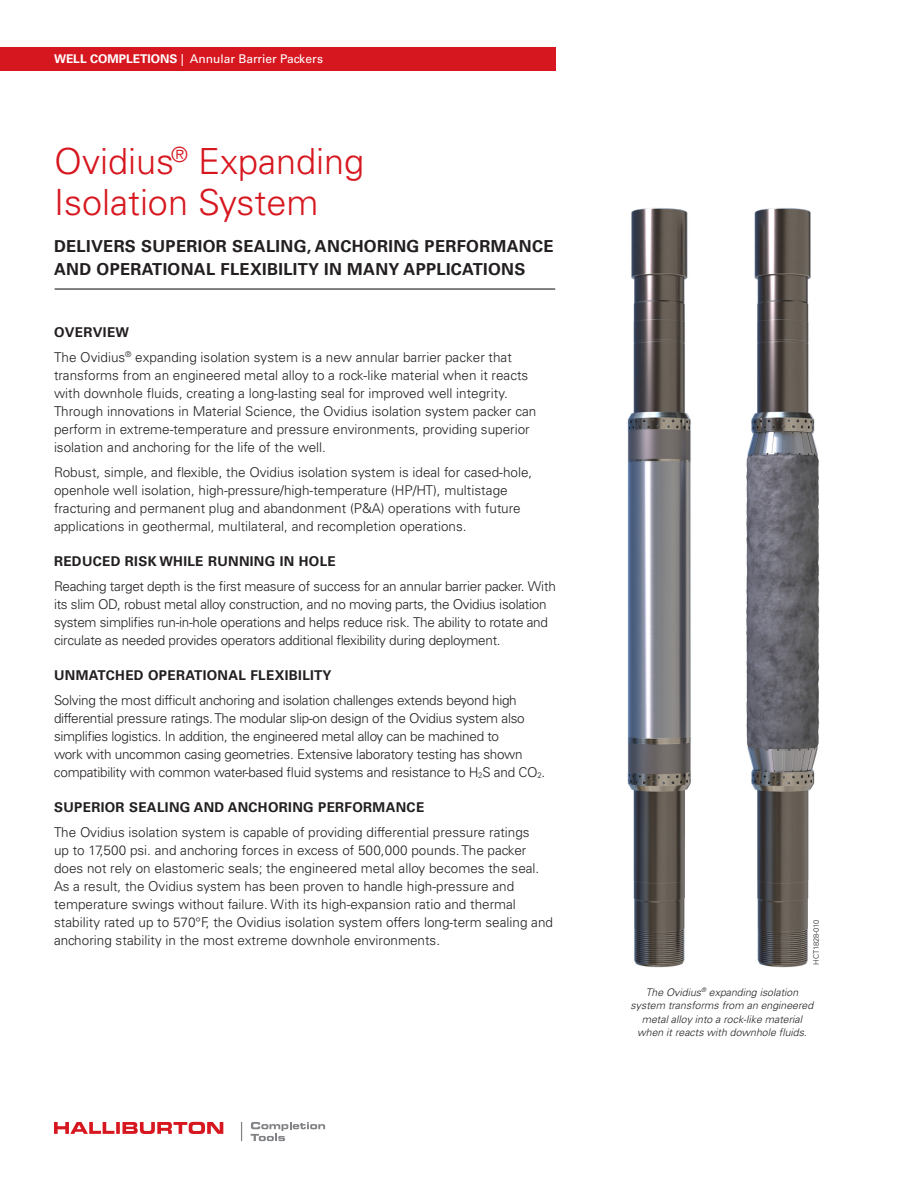
<style>
.page{position:relative;width:918px;height:1188px;background:#fff}
.page>*{position:absolute;margin:0;border:0;box-sizing:border-box;transform-origin:0 0}
.Subhead{font:300 36px/40.5px "Univers LT Std";color:#d7171f}
.Subhead-2{font:700 16.5px/22.5px "Univers LT Std";letter-spacing:.02em;color:#231f20}
.Subhead-3{font:300 13.5px/18px "Univers LT Std";color:#231f20}
.Subhead-4{font:300 13.5px/18px "Univers LT Std";letter-spacing:-.02em;color:#231f20}
.t1{font:12px "Univers LT Std";color:#fff}
.t2{font:700 12px "Univers LT Std";color:#fff}
.t3{font:italic 300 10.5px/13.5px "Univers LT Std";color:#231f20;text-align:center}
.t4{font:300 7.5px "Univers LT Std";color:#231f20}
.s1{font-weight:700}
</style>
<div class="page">
<hr style="left:55px;top:288px;width:500px;height:2px;background:#231f20">
<img style="left:627px;top:207px;width:193px;height:761px">
<div style="left:0;top:47px;width:555px;height:23px;background:#d7171f"></div>
<svg style="left:54px;top:1122px;width:169px;height:12px"></svg>
<svg style="left:251px;top:1122px;width:74px;height:19px"></svg>
<svg style="left:241px;top:1122px;width:1px;height:19px"></svg>
<p class="t1" style="left:54px;top:51px;width:313px"><span class="s1">WELL COMPLETIONS</span>| Level 2 Capability (if applicable)</p>
<p class="t1" style="left:181px;top:51px;width:144px">| Annular Barrier Packers</p>
<p class="t2" style="left:54px;top:51px;width:119px">LEVEL 1 CAPABILITY</p>
<p class="Subhead" style="left:54px;top:141px;width:312px">Ovidius<sup>®</sup> Expanding<br>Isolation System</p>
<p class="Subhead-2" style="left:54px;top:235px;width:501px">DELIVERS SUPERIOR SEALING, ANCHORING PERFORMANCE<br>AND OPERATIONAL FLEXIBILITY IN MANY APPLICATIONS</p>
<p class="Subhead-3" style="left:54px;top:320px;width:459px;line-height:24.8px"><span class="s1">OVERVIEW<br></span>The Ovidius<sup>®</sup> expanding isolation system is a new annular barrier packer that</p>
<p class="Subhead-3" style="left:54px;top:366px;width:484px">transforms from an engineered metal alloy to a rock-like material when it reacts with downhole fluids, creating a long-lasting seal for improved well integrity.<br>Through innovations in Material Science, the Ovidius isolation system packer can perform in extreme-temperature and pressure environments, providing superior isolation and anchoring for the life of the well.</p>
<p class="Subhead-3" style="left:54px;top:463px;width:480px">Robust, simple, and flexible, the Ovidius isolation system is ideal for cased-hole, openhole well isolation, high-pressure/high-temperature (HP/HT), multistage fracturing and permanent plug and abandonment (P&amp;A) operations with future applications in geothermal, multilateral, and recompletion operations.</p>
<p class="Subhead-4" style="left:54px;top:549px;width:503px;line-height:24.8px"><span class="s1">REDUCED RISK WHILE RUNNING IN HOLE<br></span>Reaching target depth is the first measure of success for an annular barrier packer. With</p>
<p class="Subhead-3" style="left:54px;top:595px;width:496px;text-align:justify">its slim OD, robust metal alloy construction, and no moving parts, the Ovidius isolation system simplifies run-in-hole operations and helps reduce risk. The ability to rotate and circulate as needed provides operators additional flexibility during deployment.</p>
<p class="Subhead-4" style="left:54px;top:663px;width:464px;line-height:24.8px"><span class="s1">UNMATCHED OPERATIONAL FLEXIBILITY<br></span>Solving the most difficult anchoring and isolation challenges extends beyond high</p>
<p class="Subhead-4" style="left:54px;top:709px;width:493px">differential pressure ratings.The modular slip-on design of the Ovidius system also simplifies logistics. In addition, the engineered metal alloy can be machined to<br>work with uncommon casing geometries. Extensive laboratory testing has shown compatibility with common water-based fluid systems and resistance to H<sub>2</sub>S and CO<sub>2</sub>.</p>
<p class="Subhead-3" style="left:54px;top:795px;width:477px;line-height:24.8px"><span class="s1">SUPERIOR SEALING AND ANCHORING PERFORMANCE<br></span>The Ovidius isolation system is capable of providing differential pressure ratings</p>
<p class="Subhead-3" style="left:54px;top:841px;width:501px">up to 17,500 psi. and anchoring forces in excess of 500,000 pounds. The packer does not rely on elastomeric seals; the engineered metal alloy becomes the seal.<br>As a result, the Ovidius system has been proven to handle high-pressure and temperature swings without failure. With its high-expansion ratio and thermal stability rated up to 570°F, the Ovidius isolation system offers long-term sealing and anchoring stability in the most extreme downhole environments.</p>
<p class="t4" style="left:811px;top:965px;width:46px;rotate:-90deg">HCT1828-010</p>
<p class="t3" style="left:631px;top:985px;width:184px">The Ovidius<sup>®</sup> expanding isolation system transforms from an engineered metal alloy into a rock-like material when it reacts with downhole fluids.</p>
</div>
